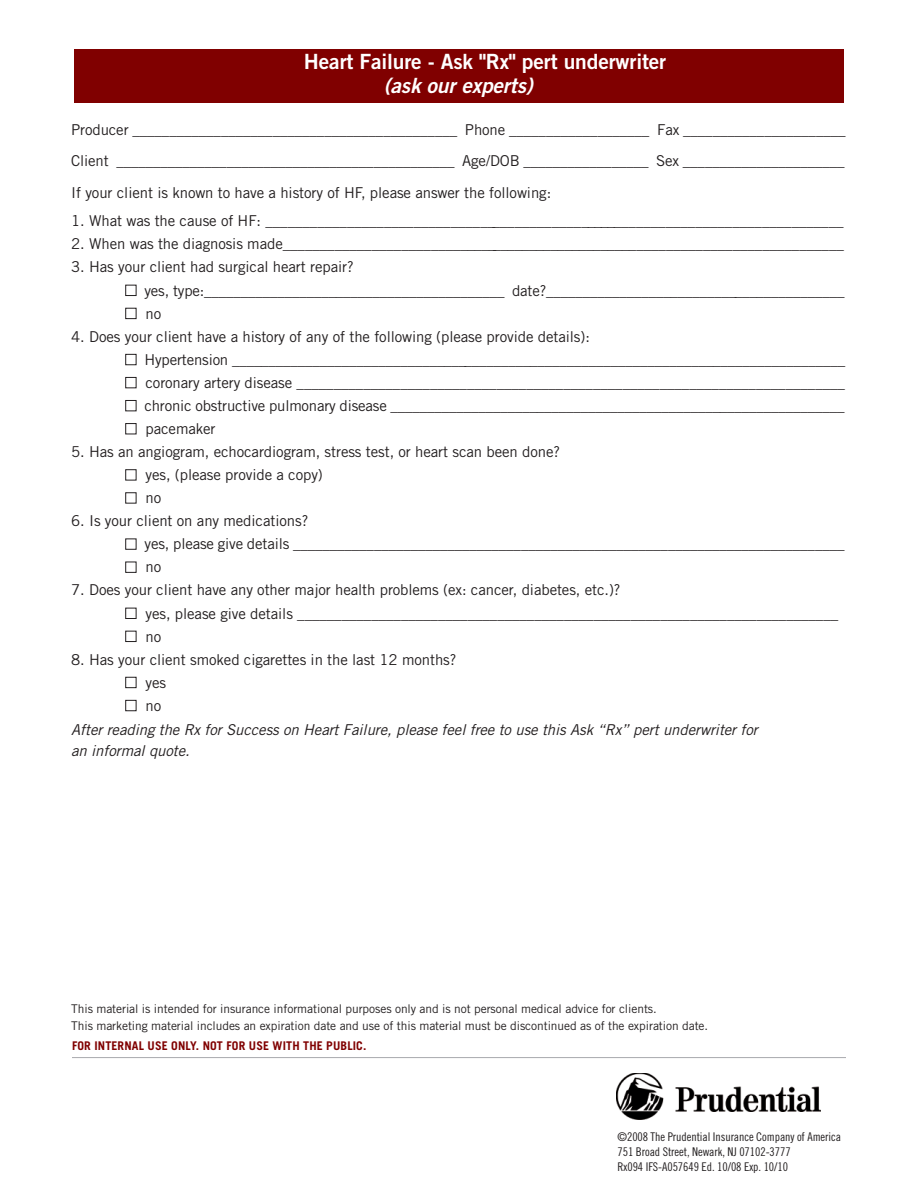
<style>
.page{position:relative;width:918px;height:1188px;background:#fff}
.page>*{position:absolute;margin:0;border:0;box-sizing:border-box;transform-origin:0 0}
.t1{font:21px "Trade Gothic Bold Two";letter-spacing:-.005em;color:#fff}
.t2{font:italic 21px "Trade Gothic Bold Two";letter-spacing:-.005em;color:#fff}
.t3{font:15px/31.5px "Trade Gothic";letter-spacing:-.005em;color:#231f20;text-align:justify}
.t4{font:italic 15px/24.6px "Trade Gothic";letter-spacing:-.005em;color:#231f20}
.t5{font:12px/17.5px "Trade Gothic";letter-spacing:-.005em;color:#231f20}
.t6{font:12px/15px "Trade Gothic Cond Eighteen";letter-spacing:-.005em;color:#231f20}
.t7{font:700 12px "Trade Gothic";letter-spacing:.01em;color:#800000}
.s1{color:#fff}
.s2{font-style:normal}
</style>
<div class="page">
<hr style="left:72px;top:1057px;width:774px;height:1px;background:#a8a9ad">
<img style="left:617px;top:1073px;width:203px;height:47px">
<div style="left:74px;top:49px;width:770px;height:54px;background:#800000"></div>
<h1 class="t1" style="left:304px;top:54px;width:364px">Heart Failure - Ask "Rx" pert underwriter</h1>
<h1 class="t2" style="left:384px;top:78px;width:151px">(ask our experts)</h1>
<p class="t3" style="left:71px;top:115px;width:776px">Producer ____________________________________________ Phone ___________________ Fax ______________________ Client ______________________________________________ Age/DOB _________________ Sex ______________________ If your client is known to have a history of HF, please answer the following:</p>
<p class="t3" style="left:71px;top:207px;width:774px">1. What was the cause of HF: _______________________________________________________________________________</p>
<p class="t3" style="left:71px;top:230px;width:774px">2. When was the diagnosis made_____________________________________________________________________________</p>
<p class="t3" style="left:71px;top:253px;width:284px">3. Has your client had surgical heart repair?</p>
<p class="t3" style="left:125px;top:276px;width:721px"><span class="s1">■</span> yes, type:_________________________________________ date?_________________________________________</p>
<p class="t3" style="left:125px;top:299px;width:38px"><span class="s1">■</span> no</p>
<p class="t3" style="left:71px;top:322px;width:520px">4. Does your client have a history of any of the following (please provide details):</p>
<p class="t3" style="left:125px;top:345px;width:722px"><span class="s1">■</span> Hypertension ____________________________________________________________________________________</p>
<p class="t3" style="left:125px;top:368px;width:721px"><span class="s1">■</span> coronary artery disease __________________________________________________________________________</p>
<p class="t3" style="left:125px;top:391px;width:721px"><span class="s1">■</span> chronic obstructive pulmonary disease ______________________________________________________________</p>
<p class="t3" style="left:125px;top:414px;width:92px"><span class="s1">■</span> pacemaker</p>
<p class="t3" style="left:71px;top:437px;width:490px">5. Has an angiogram, echocardiogram, stress test, or heart scan been done?</p>
<p class="t3" style="left:125px;top:460px;width:199px"><span class="s1">■</span> yes, (please provide a copy)</p>
<p class="t3" style="left:125px;top:483px;width:38px"><span class="s1">■</span> no</p>
<p class="t3" style="left:71px;top:507px;width:239px">6. Is your client on any medications?</p>
<p class="t3" style="left:125px;top:530px;width:721px"><span class="s1">■</span> yes, please give details ___________________________________________________________________________</p>
<p class="t3" style="left:125px;top:553px;width:37px"><span class="s1">■</span> no</p>
<p class="t3" style="left:71px;top:576px;width:551px">7. Does your client have any other major health problems (ex: cancer, diabetes, etc.)?</p>
<p class="t3" style="left:125px;top:599px;width:715px"><span class="s1">■</span> yes, please give details _________________________________________________________________________</p>
<p class="t3" style="left:125px;top:622px;width:37px"><span class="s1">■</span> no</p>
<p class="t3" style="left:71px;top:645px;width:387px">8. Has your client smoked cigarettes in the last 12 months?</p>
<p class="t3" style="left:125px;top:668px;width:42px"><span class="s1">■</span> yes</p>
<p class="t4" style="left:71px;top:694px;width:688px;text-indent:54px"><span class="s1">■</span> <span class="s2">no<br></span>After reading the Rx for Success on Heart Failure, please feel free to use this Ask “Rx” pert underwriter for</p>
<p class="t4" style="left:71px;top:740px;width:120px">an informal quote.</p>
<p class="t5" style="left:71px;top:1001px;width:638px">This material is intended for insurance informational purposes only and is not personal medical advice for clients.<br>This marketing material includes an expiration date and use of this material must be discontinued as of the expiration date.</p>
<p class="t7" style="left:72px;top:1041px;width:296px">FOR INTERNAL USE ONLY. NOT FOR USE WITH THE PUBLIC.</p>
<p class="t6" style="left:618px;top:1131px;width:225px">©2008 The Prudential Insurance Company of America<br>751 Broad Street, Newark, NJ 07102-3777<br>Rx094 IFS-A057649 Ed. 10/08 Exp. 10/10</p>
</div>
